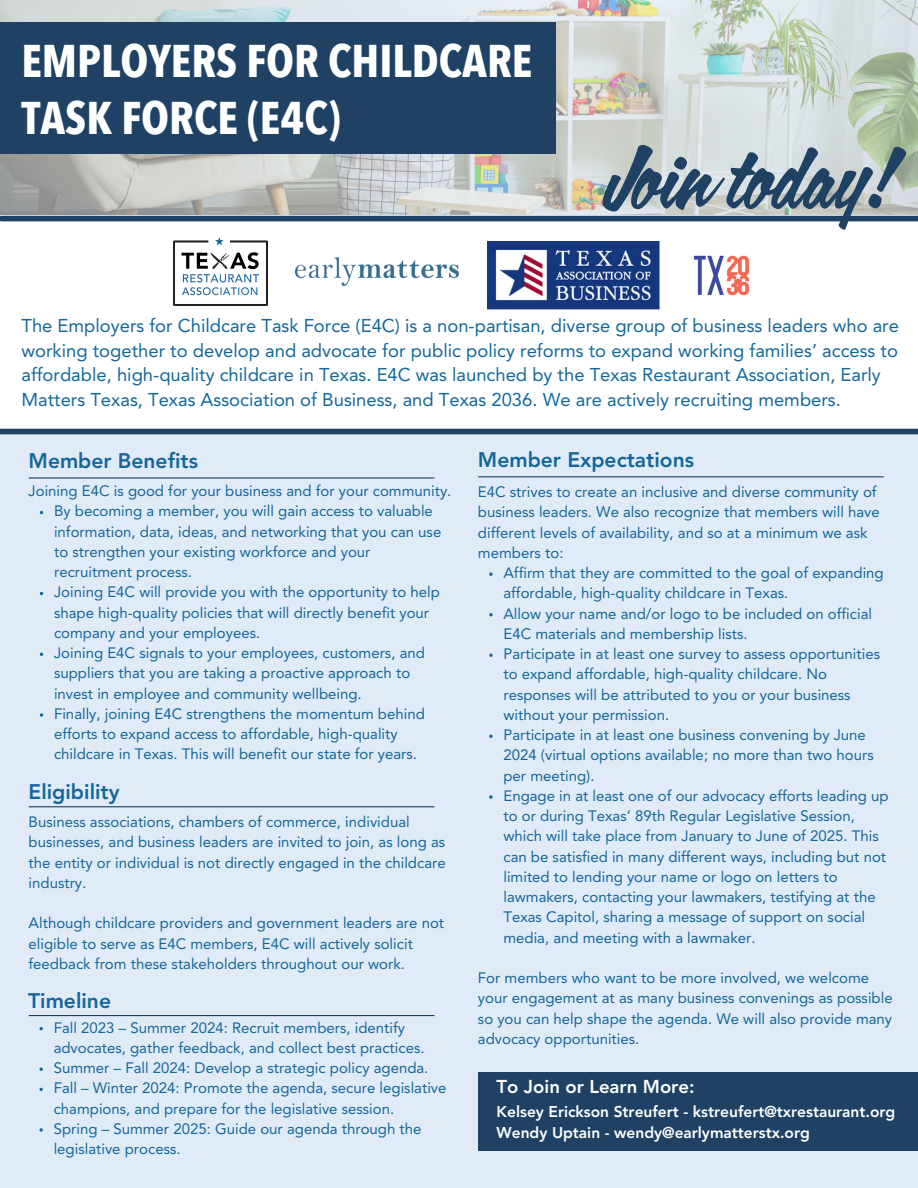
<style>
.page{position:relative;width:918px;height:1188px;background:#e1ebf7}
.page>*{position:absolute;margin:0;border:0;box-sizing:border-box;transform-origin:0 0}
.t1{font:81.3px "Calgary Script OT";color:#1e4164}
.t2{font:700 45.75px/56.2px "Avenir Next Condensed";color:#fff}
.t3{font:800 21px "Avenir LT Pro";color:#13679b}
.t4{font:18.45px/24.8px "Avenir LT Pro";color:#13679b}
.t5{font:800 18.45px "Avenir LT Pro";color:#fff}
.t6{font:800 15.45px "Avenir LT Pro";color:#fff}
.t7{font:15px/20.2px "Avenir LT Pro";color:#13679b}
</style>
<div class="page">
<img style="left:0;top:0;width:918px;height:216px">
<div style="left:0;top:216px;width:918px;height:216px;background:#fff"></div>
<div style="left:478px;top:1072px;width:440px;height:79px;background:#1e4164"></div>
<div style="left:0;top:22px;width:556px;height:132px;background:#1e4164"></div>
<div style="left:1px;top:216px;width:917px;height:5px;background:#1e4164"></div>
<div style="left:0;top:429px;width:918px;height:5px;background:#1e4164"></div>
<img style="left:174px;top:238px;width:93px;height:67px">
<img style="left:296px;top:257px;width:163px;height:28px">
<img style="left:487px;top:242px;width:172px;height:67px">
<img style="left:693px;top:255px;width:57px;height:41px">
<svg style="left:40px;top:713px;width:3px;height:4px"></svg>
<svg style="left:489px;top:573px;width:4px;height:3px"></svg>
<svg style="left:489px;top:613px;width:4px;height:3px"></svg>
<svg style="left:489px;top:654px;width:4px;height:3px"></svg>
<svg style="left:489px;top:735px;width:4px;height:3px"></svg>
<svg style="left:489px;top:795px;width:4px;height:4px"></svg>
<svg style="left:39px;top:1027px;width:4px;height:3px"></svg>
<svg style="left:39px;top:1068px;width:4px;height:3px"></svg>
<svg style="left:39px;top:1088px;width:4px;height:3px"></svg>
<svg style="left:39px;top:1128px;width:4px;height:4px"></svg>
<hr style="left:29px;top:806px;width:405px;height:1px;background:#1e4164">
<hr style="left:29px;top:1015px;width:405px;height:1px;background:#1e4164">
<hr style="left:479px;top:476px;width:404px;height:1px;background:#1e4164">
<hr style="left:29px;top:477px;width:405px;height:2px;background:#1e4164">
<p class="t2" style="left:21px;top:35px;width:512px">EMPLOYERS FOR CHILDCARE<br>TASK FORCE (E4C)</p>
<p class="t1" style="left:602px;top:148px;width:289px">Join today!</p>
<p class="t4" style="left:21px;top:315px;width:879px">The Employers for Childcare Task Force (E4C) is a non-partisan, diverse group of business leaders who are working together to develop and advocate for public policy reforms to expand working families’ access to affordable, high-quality childcare in Texas. E4C was launched by the Texas Restaurant Association, Early Matters Texas, Texas Association of Business, and Texas 2036. We are actively recruiting members.</p>
<p class="t3" style="left:29px;top:452px;width:171px">Member Benefits</p>
<p class="t7" style="left:54px;top:503px;width:389px">By becoming a member, you will gain access to valuable information, data, ideas, and networking that you can use to strengthen your existing workforce and your recruitment process.</p>
<p class="t7" style="left:54px;top:584px;width:387px">Joining E4C will provide you with the opportunity to help shape high-quality policies that will directly benefit your company and your employees.</p>
<p class="t7" style="left:54px;top:644px;width:372px">Joining E4C signals to your employees, customers, and suppliers that you are taking a proactive approach to invest in employee and community wellbeing.</p>
<p class="t7" style="left:54px;top:705px;width:372px">Finally, joining E4C strengthens the momentum behind efforts to expand access to affordable, high-quality childcare in Texas. This will benefit our state for years.</p>
<p class="t7" style="left:29px;top:482px;width:424px">Joining E4C is good for your business and for your community.</p>
<p class="t3" style="left:29px;top:783px;width:93px">Eligibility</p>
<p class="t7" style="left:29px;top:813px;width:419px">Business associations, chambers of commerce, individual businesses, and business leaders are invited to join, as long as the entity or individual is not directly engaged in the childcare industry.</p>
<p class="t7" style="left:29px;top:914px;width:417px">Although childcare providers and government leaders are not eligible to serve as E4C members, E4C will actively solicit feedback from these stakeholders throughout our work.</p>
<p class="t3" style="left:28px;top:992px;width:84px">Timeline</p>
<p class="t7" style="left:54px;top:1019px;width:372px">Fall 2023 – Summer 2024: Recruit members, identify advocates, gather feedback, and collect best practices.</p>
<p class="t7" style="left:54px;top:1059px;width:376px">Summer – Fall 2024: Develop a strategic policy agenda.</p>
<p class="t7" style="left:54px;top:1079px;width:394px">Fall – Winter 2024: Promote the agenda, secure legislative champions, and prepare for the legislative session.</p>
<p class="t7" style="left:54px;top:1120px;width:369px">Spring – Summer 2025: Guide our agenda through the legislative process.</p>
<p class="t3" style="left:478px;top:451px;width:218px">Member Expectations</p>
<p class="t7" style="left:478px;top:483px;width:403px">E4C strives to create an inclusive and diverse community of business leaders. We also recognize that members will have different levels of availability, and so at a minimum we ask members to:</p>
<p class="t7" style="left:503px;top:564px;width:382px">Affirm that they are committed to the goal of expanding affordable, high-quality childcare in Texas.</p>
<p class="t7" style="left:503px;top:605px;width:370px">Allow your name and/or logo to be included on official<br>E4C materials and membership lists.</p>
<p class="t7" style="left:503px;top:645px;width:378px">Participate in at least one survey to assess opportunities to expand affordable, high-quality childcare. No responses will be attributed to you or your business without your permission.</p>
<p class="t7" style="left:503px;top:726px;width:372px">Participate in at least one business convening by June<br>2024 (virtual options available; no more than two hours per meeting).</p>
<p class="t7" style="left:503px;top:787px;width:387px">Engage in at least one of our advocacy efforts leading up to or during Texas’ 89th Regular Legislative Session, which will take place from January to June of 2025. This can be satisfied in many different ways, including but not limited to lending your name or logo on letters to lawmakers, contacting your lawmakers, testifying at the Texas Capitol, sharing a message of support on social media, and meeting with a lawmaker.</p>
<p class="t7" style="left:478px;top:969px;width:416px">For members who want to be more involved, we welcome your engagement at as many business convenings as possible so you can help shape the agenda. We will also provide many advocacy opportunities.</p>
<p class="t5" style="left:497px;top:1079px;width:200px">To Join or Learn More:</p>
<p class="t6" style="left:497px;top:1105px;width:400px">Kelsey Erickson Streufert - kstreufert@txrestaurant.org</p>
<p class="t6" style="left:497px;top:1126px;width:315px">Wendy Uptain - wendy@earlymatterstx.org</p>
</div>
